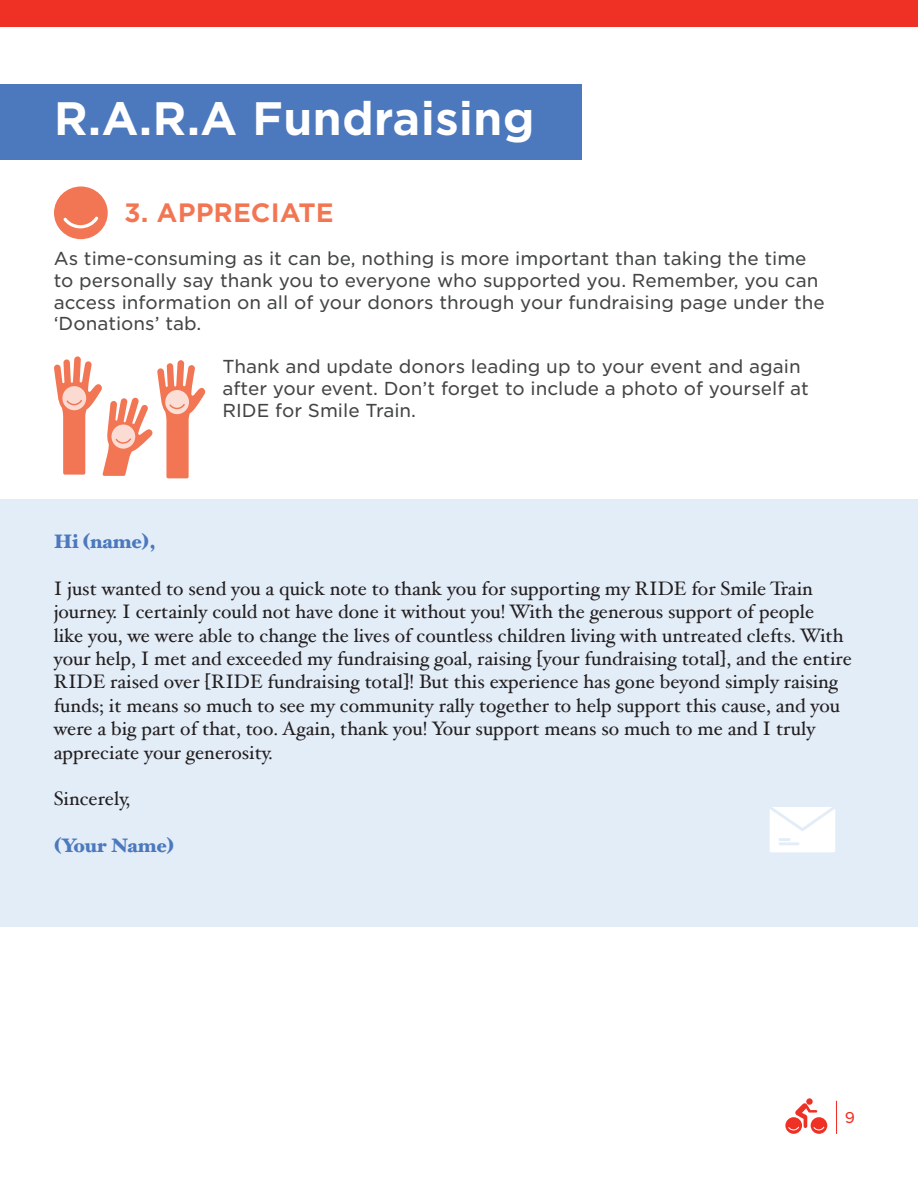
<style>
.page{position:relative;width:918px;height:1188px;background:#fff}
.page>*{position:absolute;margin:0;border:0;box-sizing:border-box;transform-origin:0 0}
.t1{font:700 45px "Gotham S Sm";color:#fff}
.t2{font:700 25.5px "Gotham S Sm";color:#f37653}
.t3{font:19.5px/23.4px "Hoefler Text";color:#231f20}
.t4{font:900 19.5px "Hoefler Text";color:#4c78bd}
.t5{font:18px/21.6px "Gotham S Sm";color:#434545}
.t6{font:15px "Gotham S Sm";color:#ef3024}
</style>
<div class="page">
<div style="left:0;top:500px;width:918px;height:427px;background:#e3edf8"></div>
<div style="left:806px;top:1098px;width:7px;height:7px;background:#ef3024;border-radius:50%"></div>
<svg style="left:785px;top:1103px;width:42px;height:31px"></svg>
<hr style="left:836px;top:1101px;width:1px;height:33px;background:#ef3024">
<div style="left:0;top:0;width:918px;height:27px;background:#ef3024"></div>
<div style="left:0;top:84px;width:582px;height:75px;background:#4c78bd"></div>
<svg style="left:54px;top:356px;width:152px;height:122px"></svg>
<svg style="left:54px;top:187px;width:54px;height:52px"></svg>
<svg style="left:770px;top:807px;width:65px;height:45px;background:#fbfdfe"></svg>
<p class="t1" style="left:54px;top:87px;width:482px">R.A.R.A Fundraising</p>
<p class="t2" style="left:124px;top:195px;width:211px">3. APPRECIATE</p>
<p class="t5" style="left:54px;top:248px;width:754px">As time-consuming as it can be, nothing is more important than taking the time</p>
<p class="t5" style="left:54px;top:269px;width:766px">to personally say thank you to everyone who supported you. Remember, you can</p>
<p class="t5" style="left:54px;top:291px;width:772px">access information on all of your donors through your fundraising page under the ‘Donations’ tab.</p>
<p class="t5" style="left:223px;top:356px;width:580px">Thank and update donors leading up to your event and again</p>
<p class="t5" style="left:223px;top:377px;width:588px">after your event. Don’t forget to include a photo of yourself at</p>
<p class="t5" style="left:223px;top:399px;width:195px">RIDE for Smile Train.</p>
<p class="t4" style="left:54px;top:530px;width:104px">Hi (name),</p>
<p class="t3" style="left:54px;top:576px;width:761px">I just wanted to send you a quick note to thank you for supporting my RIDE for Smile Train</p>
<p class="t3" style="left:54px;top:600px;width:800px">journey. I certainly could not have done it without you! With the generous support of people<br>like you, we were able to change the lives of countless children living with untreated clefts. With your help, I met and exceeded my fundraising goal, raising [your fundraising total], and the entire RIDE raised over [RIDE fundraising total]! But this experience has gone beyond simply raising funds; it means so much to see my community rally together to help support this cause, and you were a big part of that, too. Again, thank you! Your support means so much to me and I truly</p>
<p class="t3" style="left:54px;top:740px;width:221px">appreciate your generosity.</p>
<p class="t3" style="left:54px;top:787px;width:78px">Sincerely,</p>
<p class="t4" style="left:54px;top:834px;width:122px">(Your Name)</p>
<p class="t6" style="left:845px;top:1108px;width:12px">9</p>
</div>
